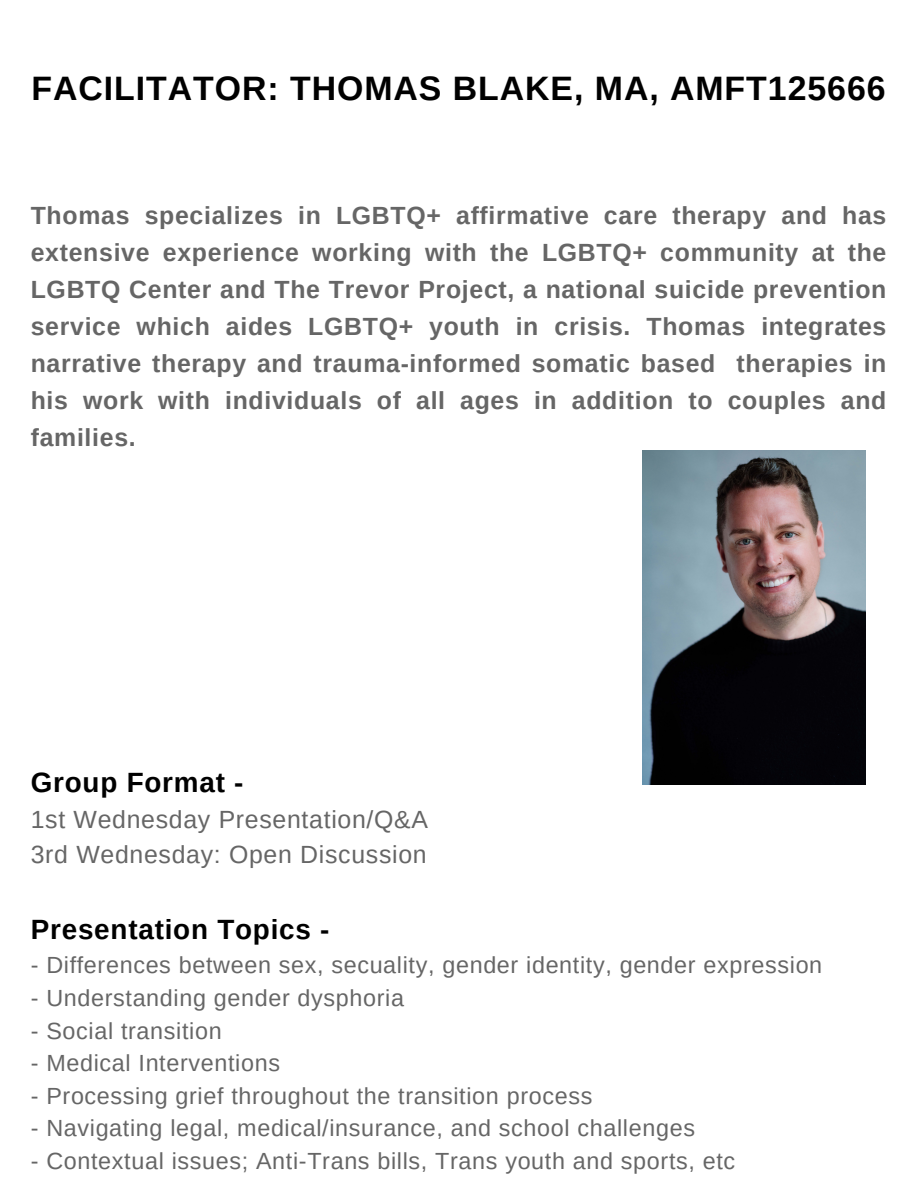
<style>
.page{position:relative;width:918px;height:1188px;background:#fff}
.page>*{position:absolute;margin:0;border:0;box-sizing:border-box;transform-origin:0 0}
.t1{font:700 33.9px "Arimo";letter-spacing:.03em;color:#000}
.t2{font:700 27.9px "Arimo";letter-spacing:.03em;color:#000}
.t3{font:700 24.9px/37px "Arimo";letter-spacing:.03em;color:#666;text-align:justify}
.t4{font:24.9px "Arimo";letter-spacing:.03em;color:#666}
.t5{font:23.4px "Arimo";letter-spacing:.03em;color:#666}
</style>
<div class="page">
<img style="left:643px;top:451px;width:222px;height:334px">
<p class="t1" style="left:31px;top:70px;width:856px">FACILITATOR: THOMAS BLAKE, MA, AMFT125666</p>
<p class="t3" style="left:31px;top:196px;width:857px">Thomas specializes in LGBTQ+ affirmative care therapy and has extensive experience working with the LGBTQ+ community at the LGBTQ Center and The Trevor Project, a national suicide prevention service which aides LGBTQ+ youth in crisis. Thomas integrates narrative therapy and trauma-informed somatic based therapies in his work with individuals of all ages in addition to couples and families.</p>
<p class="t2" style="left:31px;top:767px;width:214px">Group Format -</p>
<p class="t4" style="left:31px;top:805px;width:399px">1st Wednesday Presentation/Q&amp;A</p>
<p class="t4" style="left:31px;top:840px;width:397px">3rd Wednesday: Open Discussion</p>
<p class="t2" style="left:31px;top:914px;width:300px">Presentation Topics -</p>
<p class="t5" style="left:31px;top:952px;width:793px">- Differences between sex, secuality, gender identity, gender expression</p>
<p class="t5" style="left:31px;top:985px;width:375px">- Understanding gender dysphoria</p>
<p class="t5" style="left:31px;top:1017px;width:192px">- Social transition</p>
<p class="t5" style="left:31px;top:1050px;width:251px">- Medical Interventions</p>
<p class="t5" style="left:31px;top:1083px;width:563px">- Processing grief throughout the transition process</p>
<p class="t5" style="left:31px;top:1115px;width:666px">- Navigating legal, medical/insurance, and school challenges</p>
<p class="t5" style="left:31px;top:1148px;width:706px">- Contextual issues; Anti-Trans bills, Trans youth and sports, etc</p>
</div>
